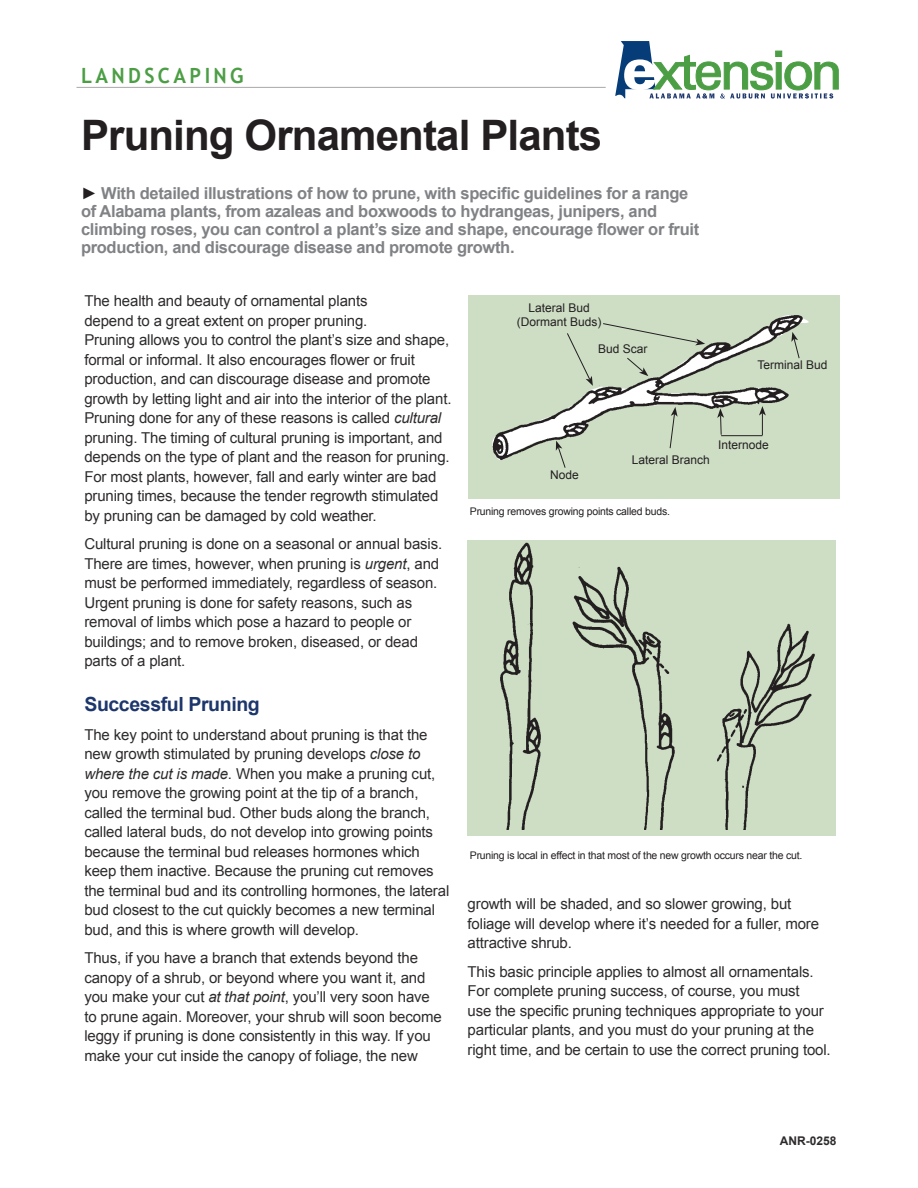
<style>
.page{position:relative;width:918px;height:1188px;background:#fff}
.page>*{position:absolute;margin:0;border:0;box-sizing:border-box;transform-origin:0 0}
.t1{font:700 42px "Arial";letter-spacing:-.02em;color:#231f20}
.t2{font:700 21px "Trebuchet MS";letter-spacing:.17em;color:#4c9e45;scale:.95 1}
.t3{font:700 19.5px "Arial";letter-spacing:-.02em;color:#1d366c}
.t4{font:700 16.5px/18px "Arial";letter-spacing:-.02em;color:#808285}
.t5{font:15px/19.5px "Arial";letter-spacing:-.01em;color:#2e2b2c}
.t6{font:12px/13.5px "Arial";color:#231f20;text-align:center}
.t7{font:700 12px "Arial";color:#2e2b2c}
.t8{font:10.5px "Arial";letter-spacing:-.02em;color:#231f20}
.s1{color:#231f20}
.s2{font-style:italic}
</style>
<div class="page">
<svg style="left:615px;top:41px;width:224px;height:58px"></svg>
<hr style="left:76px;top:87px;width:530px;height:1px;background:#231f20">
<div style="left:468px;top:295px;width:372px;height:204px;background:#cedec5"></div>
<img style="left:492px;top:315px;width:317px;height:150px">
<hr style="left:721px;top:435px;width:41px;height:1px;background:#231f20">
<svg style="left:602px;top:323px;width:103px;height:22px"></svg>
<div style="left:468px;top:540px;width:368px;height:296px;background:#cedec5"></div>
<img style="left:500px;top:542px;width:315px;height:287px">
<h2 class="t2" style="left:81px;top:62px;width:173px">LANDSCAPING</h2>
<h1 class="t1" style="left:81px;top:108px;width:523px">Pruning Ornamental Plants</h1>
<p class="t4" style="left:81px;top:185px;width:620px"><span class="s1">►</span> With detailed illustrations of how to prune, with specific guidelines for a range of Alabama plants, from azaleas and boxwoods to hydrangeas, junipers, and climbing roses, you can control a plant’s size and shape, encourage flower or fruit production, and discourage disease and promote growth.</p>
<p class="t5" style="left:84px;top:291px;width:369px">The health and beauty of ornamental plants<br>depend to a great extent on proper pruning.<br>Pruning allows you to control the plant’s size and shape, formal or informal. It also encourages flower or fruit production, and can discourage disease and promote growth by letting light and air into the interior of the plant.<br>Pruning done for any of these reasons is called <span class="s2">cultural </span>pruning. The timing of cultural pruning is important, and depends on the type of plant and the reason for pruning.<br>For most plants, however, fall and early winter are bad pruning times, because the tender regrowth stimulated by pruning can be damaged by cold weather.</p>
<p class="t5" style="left:84px;top:534px;width:359px">Cultural pruning is done on a seasonal or annual basis.<br>There are times, however, when pruning is <span class="s2">urgent</span>, and must be performed immediately, regardless of season.<br>Urgent pruning is done for safety reasons, such as removal of limbs which pose a hazard to people or buildings; and to remove broken, diseased, or dead parts of a plant.</p>
<h3 class="t3" style="left:84px;top:691px;width:177px">Successful Pruning</h3>
<p class="t5" style="left:84px;top:725px;width:366px">The key point to understand about pruning is that the new growth stimulated by pruning develops <span class="s2">close to where the cut is made</span>. When you make a pruning cut, you remove the growing point at the tip of a branch, called the terminal bud. Other buds along the branch, called lateral buds, do not develop into growing points because the terminal bud releases hormones which keep them inactive. Because the pruning cut removes the terminal bud and its controlling hormones, the lateral bud closest to the cut quickly becomes a new terminal bud, and this is where growth will develop.</p>
<p class="t5" style="left:84px;top:948px;width:359px">Thus, if you have a branch that extends beyond the canopy of a shrub, or beyond where you want it, and you make your cut <span class="s2">at that point</span>, you’ll very soon have to prune again. Moreover, your shrub will soon become leggy if pruning is done consistently in this way. If you make your cut inside the canopy of foliage, the new</p>
<p class="t6" style="left:517px;top:301px;width:86px">Lateral Bud (Dormant Buds)</p>
<p class="t6" style="left:598px;top:342px;width:51px">Bud Scar</p>
<p class="t6" style="left:757px;top:358px;width:72px">Terminal Bud</p>
<p class="t6" style="left:718px;top:438px;width:52px">Internode</p>
<p class="t6" style="left:632px;top:453px;width:80px">Lateral Branch</p>
<p class="t6" style="left:550px;top:468px;width:30px">Node</p>
<p class="t8" style="left:470px;top:504px;width:202px">Pruning removes growing points called buds.</p>
<p class="t8" style="left:470px;top:848px;width:334px">Pruning is local in effect in that most of the new growth occurs near the cut.</p>
<p class="t5" style="left:468px;top:895px;width:353px">growth will be shaded, and so slower growing, but foliage will develop where it’s needed for a fuller, more attractive shrub.</p>
<p class="t5" style="left:468px;top:962px;width:365px">This basic principle applies to almost all ornamentals.<br>For complete pruning success, of course, you must<br>use the specific pruning techniques appropriate to your particular plants, and you must do your pruning at the right time, and be certain to use the correct pruning tool.</p>
<p class="t7" style="left:780px;top:1133px;width:58px">ANR-0258</p>
</div>
